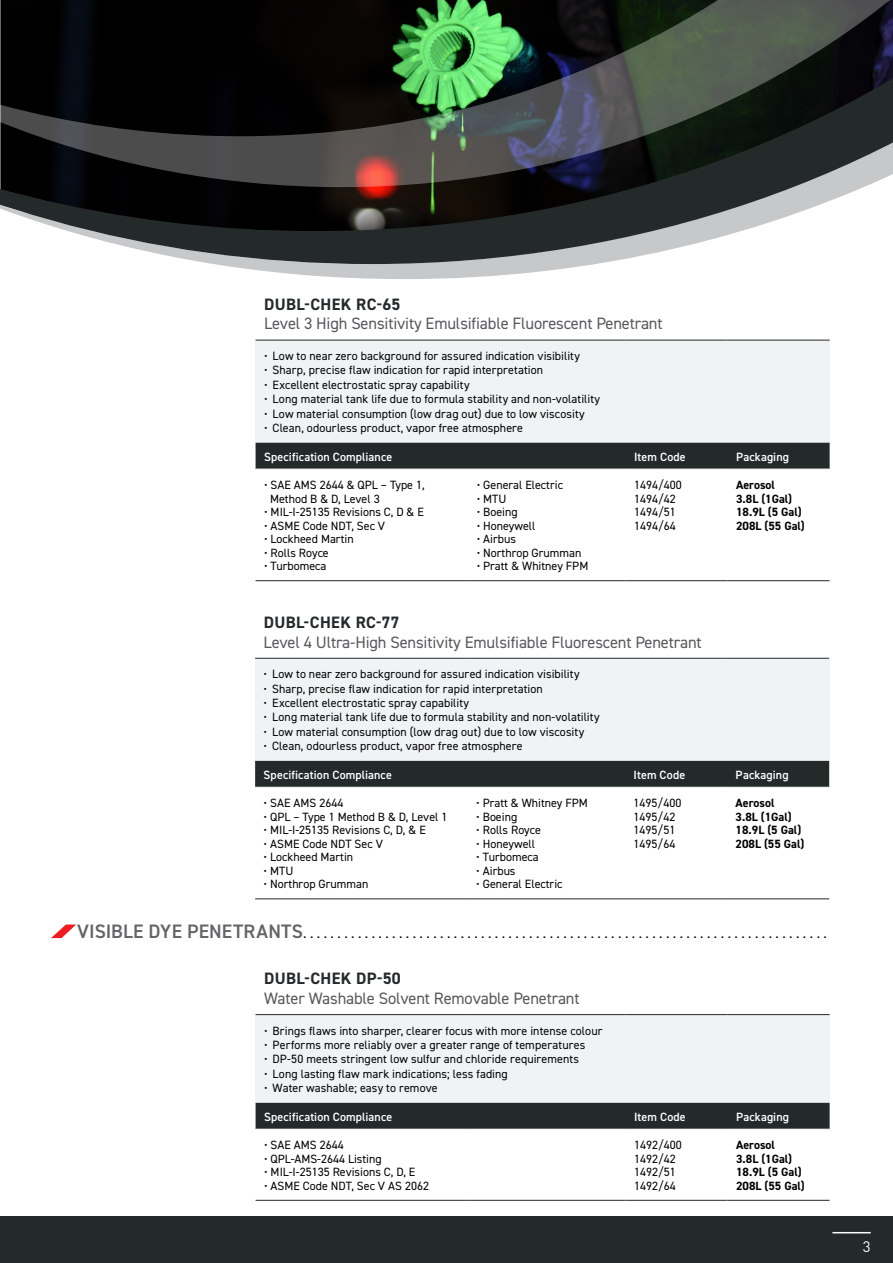
<style>
.page{position:relative;width:893px;height:1263px;background:#fff}
.page>*{position:absolute;margin:0;border:0;box-sizing:border-box;transform-origin:0 0}
.t1{font:300 19.5px "DIN2014";color:#000}
.t2{font:16.5px "DIN2014";letter-spacing:-.01em;color:#58595b}
.t3{font:700 16.5px "DIN2014";letter-spacing:.02em;color:#24292a}
.t4{font:15px "DIN Pro";color:#fff}
.t5{font:12px/13.5px "DIN2014";letter-spacing:.005em;color:#000}
.t6{font:600 12px "DIN2014";letter-spacing:.01em;color:#fff}
.t7{font:700 12px/13.5px "DIN2014";color:#000}
.s1{font-weight:600;color:#636466}
</style>
<div class="page">
<div style="left:0;top:1216px;width:893px;height:47px;background:#24292a"></div>
<hr style="left:832px;top:1232px;width:39px;height:1px;background:#fff">
<svg style="left:215px;top:264px;width:380px;height:15px;fill:#c7c8ca"></svg>
<svg style="left:0;top:187px;width:863px;height:77px"></svg>
<svg style="left:0;top:0;width:893px;height:187px"></svg>
<div style="left:255px;top:658px;width:574px;height:103px;background:#f0f2f3"></div>
<div style="left:255px;top:761px;width:574px;height:26px;background:#24292a"></div>
<hr style="left:255px;top:658px;width:213px;height:1px;background:#24292a">
<hr style="left:468px;top:658px;width:157px;height:1px;background:#24292a">
<hr style="left:625px;top:658px;width:102px;height:1px;background:#24292a">
<hr style="left:727px;top:658px;width:102px;height:1px;background:#24292a">
<hr style="left:255px;top:898px;width:213px;height:1px;background:#24292a">
<hr style="left:468px;top:898px;width:157px;height:1px;background:#24292a">
<hr style="left:625px;top:898px;width:102px;height:1px;background:#24292a">
<hr style="left:727px;top:898px;width:102px;height:1px;background:#24292a">
<div style="left:256px;top:340px;width:574px;height:103px;background:#f0f2f3"></div>
<div style="left:256px;top:443px;width:574px;height:26px;background:#24292a"></div>
<hr style="left:256px;top:340px;width:212px;height:1px;background:#24292a">
<hr style="left:468px;top:340px;width:157px;height:1px;background:#24292a">
<hr style="left:625px;top:340px;width:103px;height:1px;background:#24292a">
<hr style="left:728px;top:340px;width:102px;height:1px;background:#24292a">
<hr style="left:256px;top:580px;width:212px;height:1px;background:#24292a">
<hr style="left:468px;top:580px;width:157px;height:1px;background:#24292a">
<hr style="left:625px;top:580px;width:103px;height:1px;background:#24292a">
<hr style="left:728px;top:580px;width:102px;height:1px;background:#24292a">
<div style="left:256px;top:1014px;width:574px;height:89px;background:#f0f2f3"></div>
<div style="left:256px;top:1103px;width:574px;height:26px;background:#24292a"></div>
<hr style="left:256px;top:1014px;width:212px;height:1px;background:#24292a">
<hr style="left:468px;top:1014px;width:157px;height:1px;background:#24292a">
<hr style="left:625px;top:1014px;width:103px;height:1px;background:#24292a">
<hr style="left:728px;top:1014px;width:102px;height:1px;background:#24292a">
<hr style="left:256px;top:1200px;width:212px;height:1px;background:#24292a">
<hr style="left:468px;top:1200px;width:157px;height:1px;background:#24292a">
<hr style="left:625px;top:1200px;width:103px;height:1px;background:#24292a">
<hr style="left:728px;top:1200px;width:102px;height:1px;background:#24292a">
<svg style="left:51px;top:924px;width:25px;height:14px"></svg>
<h2 class="t3" style="left:264px;top:293px;width:138px">DUBL-CHEK RC-65</h2>
<h2 class="t2" style="left:264px;top:313px;width:400px">Level 3 High Sensitivity Emulsifiable Fluorescent Penetrant</h2>
<p class="t5" style="left:264px;top:349px;width:318px">• Low to near zero background for assured indication visibility</p>
<p class="t5" style="left:264px;top:363px;width:281px">• Sharp, precise flaw indication for rapid interpretation</p>
<p class="t5" style="left:264px;top:378px;width:207px">• Excellent electrostatic spray capability</p>
<p class="t5" style="left:264px;top:392px;width:338px">• Long material tank life due to formula stability and non-volatility</p>
<p class="t5" style="left:264px;top:407px;width:322px">• Low material consumption (low drag out) due to low viscosity</p>
<p class="t5" style="left:264px;top:421px;width:261px">• Clean, odourless product, vapor free atmosphere</p>
<p class="t6" style="left:264px;top:448px;width:130px">Specification Compliance</p>
<p class="t6" style="left:634px;top:448px;width:53px">Item Code</p>
<p class="t6" style="left:736px;top:448px;width:54px">Packaging</p>
<p class="t5" style="left:270px;top:478px;width:156px;text-indent:-6px">• SAE AMS 2644 &amp; QPL – Type 1,<br>Method B &amp; D, Level 3</p>
<p class="t5" style="left:264px;top:505px;width:161px">• MIL-I-25135 Revisions C, D &amp; E</p>
<p class="t5" style="left:264px;top:518px;width:123px">• ASME Code NDT, Sec V</p>
<p class="t5" style="left:264px;top:532px;width:91px">• Lockheed Martin</p>
<p class="t5" style="left:264px;top:545px;width:66px">• Rolls Royce</p>
<p class="t5" style="left:264px;top:559px;width:64px">• Turbomeca</p>
<p class="t5" style="left:634px;top:478px;width:49px">1494/400<br>1494/42<br>1494/51<br>1494/64</p>
<p class="t7" style="left:736px;top:478px;width:70px">Aerosol<br>3.8L (1Gal)<br>18.9L (5 Gal)<br>208L (55 Gal)</p>
<p class="t5" style="left:477px;top:478px;width:88px">• General Electric</p>
<p class="t5" style="left:477px;top:491px;width:31px">• MTU</p>
<p class="t5" style="left:477px;top:505px;width:42px">• Boeing</p>
<p class="t5" style="left:477px;top:518px;width:60px">• Honeywell</p>
<p class="t5" style="left:477px;top:532px;width:41px">• Airbus</p>
<p class="t5" style="left:477px;top:545px;width:106px">• Northrop Grumman</p>
<p class="t5" style="left:477px;top:559px;width:113px">• Pratt &amp; Whitney FPM</p>
<h2 class="t3" style="left:264px;top:611px;width:137px">DUBL-CHEK RC-77</h2>
<h2 class="t2" style="left:264px;top:632px;width:440px">Level 4 Ultra-High Sensitivity Emulsifiable Fluorescent Penetrant</h2>
<p class="t5" style="left:264px;top:667px;width:318px">• Low to near zero background for assured indication visibility</p>
<p class="t5" style="left:264px;top:681px;width:281px">• Sharp, precise flaw indication for rapid interpretation</p>
<p class="t5" style="left:264px;top:696px;width:207px">• Excellent electrostatic spray capability</p>
<p class="t5" style="left:264px;top:710px;width:338px">• Long material tank life due to formula stability and non-volatility</p>
<p class="t5" style="left:264px;top:725px;width:322px">• Low material consumption (low drag out) due to low viscosity</p>
<p class="t5" style="left:264px;top:739px;width:261px">• Clean, odourless product, vapor free atmosphere</p>
<p class="t6" style="left:264px;top:767px;width:130px">Specification Compliance</p>
<p class="t6" style="left:634px;top:767px;width:53px">Item Code</p>
<p class="t6" style="left:736px;top:767px;width:54px">Packaging</p>
<p class="t5" style="left:264px;top:796px;width:81px">• SAE AMS 2644</p>
<p class="t5" style="left:264px;top:809px;width:185px">• QPL – Type 1 Method B &amp; D, Level 1</p>
<p class="t5" style="left:264px;top:823px;width:164px">• MIL-I-25135 Revisions C, D, &amp; E</p>
<p class="t5" style="left:264px;top:836px;width:121px">• ASME Code NDT Sec V</p>
<p class="t5" style="left:264px;top:850px;width:91px">• Lockheed Martin</p>
<p class="t5" style="left:264px;top:863px;width:31px">• MTU</p>
<p class="t5" style="left:264px;top:877px;width:106px">• Northrop Grumman</p>
<p class="t5" style="left:634px;top:796px;width:49px">1495/400<br>1495/42<br>1495/51<br>1495/64</p>
<p class="t7" style="left:736px;top:796px;width:70px">Aerosol<br>3.8L (1Gal)<br>18.9L (5 Gal)<br>208L (55 Gal)</p>
<p class="t5" style="left:476px;top:796px;width:113px">• Pratt &amp; Whitney FPM</p>
<p class="t5" style="left:476px;top:809px;width:42px">• Boeing</p>
<p class="t5" style="left:476px;top:823px;width:66px">• Rolls Royce</p>
<p class="t5" style="left:476px;top:836px;width:60px">• Honeywell</p>
<p class="t5" style="left:476px;top:850px;width:64px">• Turbomeca</p>
<p class="t5" style="left:476px;top:863px;width:41px">• Airbus</p>
<p class="t5" style="left:476px;top:877px;width:88px">• General Electric</p>
<h1 class="t1" style="left:77px;top:919px;width:752px"><span class="s1">VISIBLE DYE PENETRANTS</span>.............................................................................</h1>
<h2 class="t3" style="left:264px;top:968px;width:138px">DUBL-CHEK DP-50</h2>
<h2 class="t2" style="left:264px;top:988px;width:317px">Water Washable Solvent Removable Penetrant</h2>
<p class="t5" style="left:264px;top:1023px;width:340px">• Brings flaws into sharper, clearer focus with more intense colour</p>
<p class="t5" style="left:264px;top:1038px;width:323px">• Performs more reliably over a greater range of temperatures</p>
<p class="t5" style="left:264px;top:1052px;width:317px">• DP-50 meets stringent low sulfur and chloride requirements</p>
<p class="t5" style="left:264px;top:1067px;width:245px">• Long lasting flaw mark indications; less fading</p>
<p class="t5" style="left:264px;top:1081px;width:175px">• Water washable; easy to remove</p>
<p class="t6" style="left:264px;top:1108px;width:130px">Specification Compliance</p>
<p class="t6" style="left:634px;top:1108px;width:53px">Item Code</p>
<p class="t6" style="left:736px;top:1108px;width:54px">Packaging</p>
<p class="t5" style="left:264px;top:1138px;width:81px">• SAE AMS 2644</p>
<p class="t5" style="left:264px;top:1151px;width:119px">• QPL-AMS-2644 Listing</p>
<p class="t5" style="left:264px;top:1165px;width:153px">• MIL-I-25135 Revisions C, D, E</p>
<p class="t5" style="left:264px;top:1178px;width:166px">• ASME Code NDT, Sec V AS 2062</p>
<p class="t5" style="left:634px;top:1138px;width:49px">1492/400<br>1492/42<br>1492/51<br>1492/64</p>
<p class="t7" style="left:736px;top:1138px;width:70px">Aerosol<br>3.8L (1Gal)<br>18.9L (5 Gal)<br>208L (55 Gal)</p>
<p class="t4" style="left:863px;top:1235px;width:9px">3</p>
</div>
